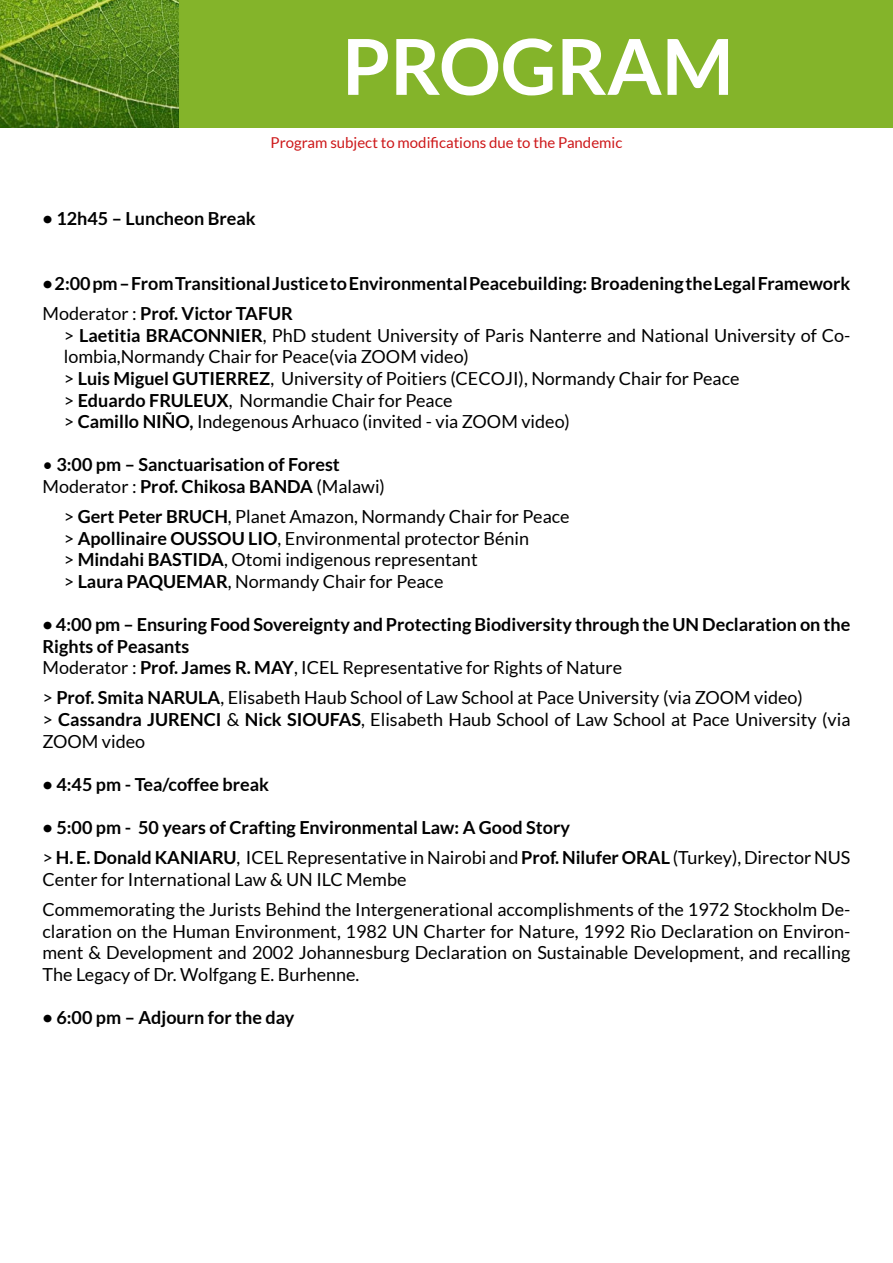
<style>
.page{position:relative;width:893px;height:1263px;background:#fff}
.page>*{position:absolute;margin:0;border:0;box-sizing:border-box;transform-origin:0 0}
.t1{font:700 77.25px "Lato";color:#fff}
.t2{font:18px/21.6px "Lato";color:#000}
.t3{font:700 18px/21.6px "Lato";color:#000}
.t4{font:15px "Lato";color:#cd1719}
.s1{font-weight:400}
.s2{font-weight:700}
</style>
<div class="page">
<div style="left:179px;top:0;width:714px;height:128px;background:#84b42a"></div>
<img style="left:0;top:0;width:179px;height:128px">
<h1 class="t1" style="left:342px;top:22px;width:393px">PROGRAM</h1>
<p class="t4" style="left:271px;top:135px;width:353px">Program subject to modifications due to the Pandemic</p>
<p class="t3" style="left:43px;top:208px;width:215px">• 12h45 – Luncheon Break</p>
<p class="t3" style="left:43px;top:268px;width:809px;line-height:30.2px">• 2:00 pm – From Transitional Justice to Environmental Peacebuilding: Broadening the Legal Framework<br><span class="s1">Moderator :</span> Prof. Victor TAFUR</p>
<p class="t2" style="left:64px;top:324px;width:788px">&gt; <span class="s2">Laetitia BRACONNIER</span>, PhD student University of Paris Nanterre and National University of Co&shy;lombia,Normandy Chair for Peace(via ZOOM video)<br>&gt; <span class="s2">Luis Miguel GUTIERREZ</span>, University of Poitiers (CECOJI), Normandy Chair for Peace<br>&gt; <span class="s2">Eduardo FRULEUX</span>, Normandie Chair for Peace<br>&gt; <span class="s2">Camillo NIÑO,</span> Indegenous Arhuaco (invited - via ZOOM video)</p>
<p class="t3" style="left:43px;top:454px;width:344px"><span class="s1">•</span> 3:00 pm – Sanctuarisation of Forest<br><span class="s1">Moderator :</span> Prof. Chikosa BANDA <span class="s1">(Malawi)</span></p>
<p class="t2" style="left:64px;top:506px;width:507px">&gt; <span class="s2">Gert Peter BRUCH</span>, Planet Amazon, Normandy Chair for Peace &gt; <span class="s2">Apollinaire OUSSOU LIO</span>, Environmental protector Bénin<br>&gt; <span class="s2">Mindahi BASTIDA</span>, Otomi indigenous representant<br>&gt; <span class="s2">Laura PAQUEMAR</span>, Normandy Chair for Peace</p>
<p class="t3" style="left:42px;top:613px;width:809px">• 4:00 pm – Ensuring Food Sovereignty and Protecting Biodiversity through the UN Declaration on the<br>Rights of Peasants<br><span class="s1">Moderator :</span> Prof. James R. MAY<span class="s1">, ICEL Representative for Rights of Nature</span></p>
<p class="t2" style="left:42px;top:687px;width:809px">&gt; <span class="s2">Prof. Smita NARULA</span>, Elisabeth Haub School of Law School at Pace University (via ZOOM video)<br>&gt; <span class="s2">Cassandra JURENCI</span> &amp; <span class="s2">Nick SIOUFAS</span>, Elisabeth Haub School of Law School at Pace University (via<br>ZOOM video</p>
<p class="t3" style="left:42px;top:773px;width:228px">• 4:45 pm - Tea/coffee break</p>
<p class="t3" style="left:42px;top:812px;width:809px;line-height:30.2px">• 5:00 pm - 50 years of Crafting Environmental Law: A Good Story<br><span class="s1">&gt;</span> H. E. Donald KANIARU<span class="s1">, ICEL Representative in Nairobi and</span> Prof. Nilufer ORAL <span class="s1">(Turkey), Director NUS</span></p>
<p class="t2" style="left:42px;top:864px;width:809px;line-height:30.2px">Center for International Law &amp; UN ILC Membe<br>Commemorating the Jurists Behind the Intergenerational accomplishments of the 1972 Stockholm De-</p>
<p class="t2" style="left:42px;top:920px;width:809px;text-align:justify">claration on the Human Environment, 1982 UN Charter for Nature, 1992 Rio Declaration on Environ&shy;ment &amp; Development and 2002 Johannesburg Declaration on Sustainable Development, and recalling The Legacy of Dr. Wolfgang E. Burhenne.</p>
<p class="t3" style="left:42px;top:1006px;width:254px">• 6:00 pm – Adjourn for the day</p>
</div>
